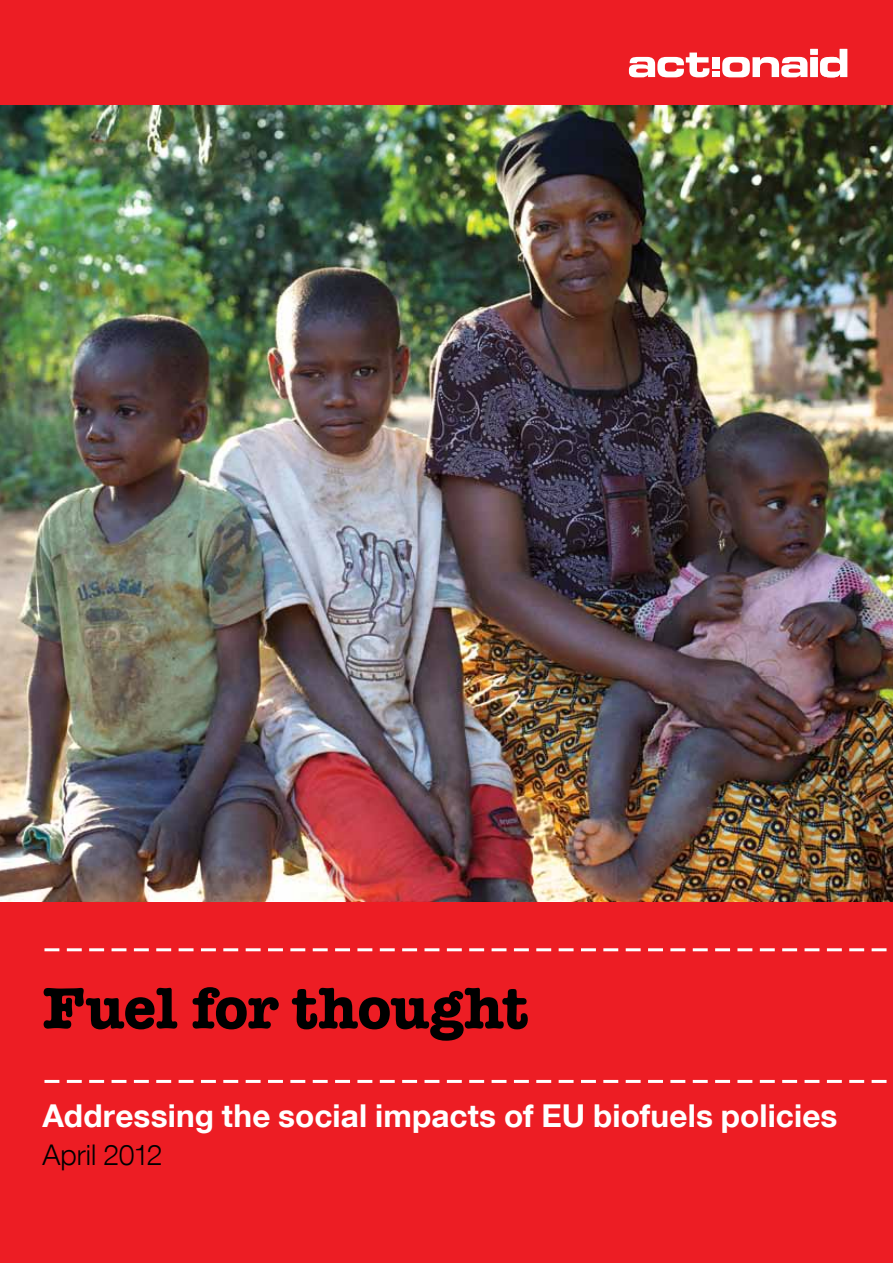
<style>
.page{position:relative;width:893px;height:1263px;background:#ed1d24}
.page>*{position:absolute;margin:0;border:0;box-sizing:border-box;transform-origin:0 0}
.t1{font:700 60.3px "American Typewriter";letter-spacing:-.01em;color:#000}
.t2{font:700 31.5px "Helvetica Neue LT Com";letter-spacing:.005em;color:#fff}
.t3{font:300 28.5px "Helvetica Neue LT Com";letter-spacing:-.005em;color:#000}
</style>
<div class="page">
<svg style="left:629px;top:49px;width:219px;height:29px"></svg>
<svg style="left:44px;top:1080px;width:843px;height:3px"></svg>
<svg style="left:44px;top:948px;width:843px;height:3px"></svg>
<img style="left:0;top:106px;width:893px;height:795px">
<h1 class="t1" style="left:43px;top:956px;width:487px">Fuel for thought</h1>
<p class="t2" style="left:43px;top:1096px;width:796px">Addressing the social impacts of EU biofuels policies</p>
<p class="t3" style="left:43px;top:1137px;width:122px">April 2012</p>
</div>
